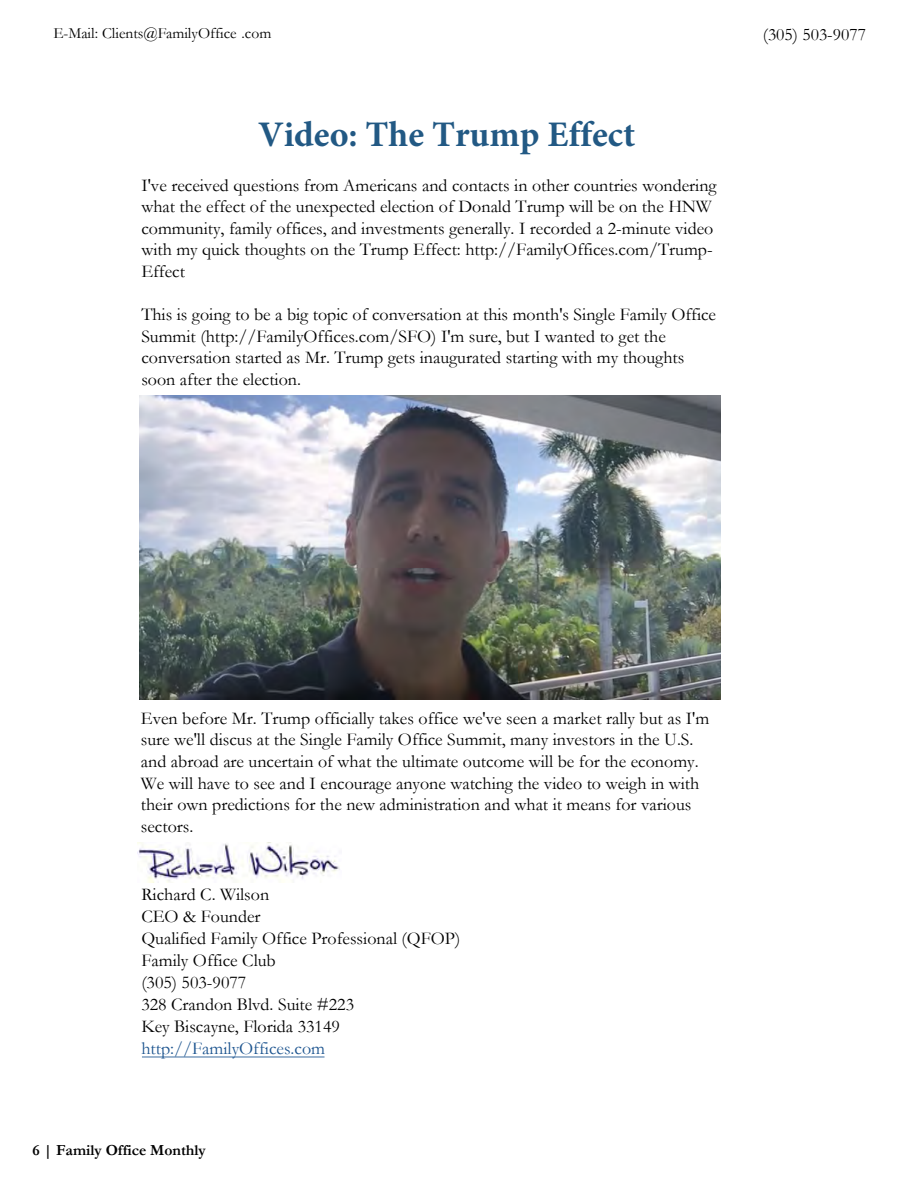
<style>
.page{position:relative;width:918px;height:1188px;background:#fff}
.page>*{position:absolute;margin:0;border:0;box-sizing:border-box;transform-origin:0 0}
.t1{font:700 36px "Minion Pro";color:#225984}
.t2{font:18px/21.6px "Garamond";color:#000}
.t3{font:18px "Garamond";color:#1c548f}
.t4{font:17.7px "Garamond";color:#000}
.t5{font:15.45px "Garamond";color:#000}
.t6{font:700 15.45px "Garamond";color:#000}
.s1{font-style:inherit}
</style>
<div class="page">
<hr style="left:142px;top:1057px;width:183px;height:1px;background:#1c548f">
<img style="left:137px;top:842px;width:203px;height:40px">
<img style="left:140px;top:396px;width:581px;height:303px">
<p class="t5" style="left:53px;top:23px;width:219px">E-Mail: Clients@FamilyOffice .com</p>
<p class="t4" style="left:763px;top:22px;width:105px">(305) 503-9077</p>
<h1 class="t1" style="left:258px;top:110px;width:379px">Video: The Trump Effect</h1>
<p class="t2" style="left:141px;top:174px;width:577px">I've received questions from Americans and contacts in other countries wondering what the effect of the unexpected election of Donald Trump will be on the HNW community, family offices, and investments generally. I recorded a 2-minute video with my quick thoughts on the Trump Effect: http://FamilyOffices.com/Trump-Effect</p>
<p class="t2" style="left:141px;top:303px;width:576px">This is going to be a big topic of conversation at this month's Single Family Office Summit (http://FamilyOffices.com/SFO) I'm sure, but I wanted to get the conversation started as Mr. Trump gets inaugurated starting with my thoughts soon after the election.</p>
<p class="t2" style="left:141px;top:707px;width:570px">Even before Mr. Trump officially takes office we've seen a market rally but as I'm sure we'll discus at the Single Family Office Summit, many investors in the U.S. and abroad are uncertain of what the ultimate outcome will be for the economy.<br>We will have to see and I encourage anyone watching the video to weigh in with their own predictions for the new administration and what it means for various sectors.</p>
<p class="t2" style="left:141px;top:883px;width:320px;line-height:22px">Richard C. Wilson<br>CEO &amp; Founder<br>Qualified Family Office Professional (QFOP)<br>Family Office Club<br>(305) 503-9077<br>328 Crandon Blvd. Suite #223<br>Key Biscayne, Florida 33149</p>
<p class="t3" style="left:141px;top:1037px;width:185px">http://FamilyOffices.com</p>
<p class="t6" style="left:33px;top:1140px;width:175px"><span class="s1">6</span> | Family Office Monthly</p>
</div>
